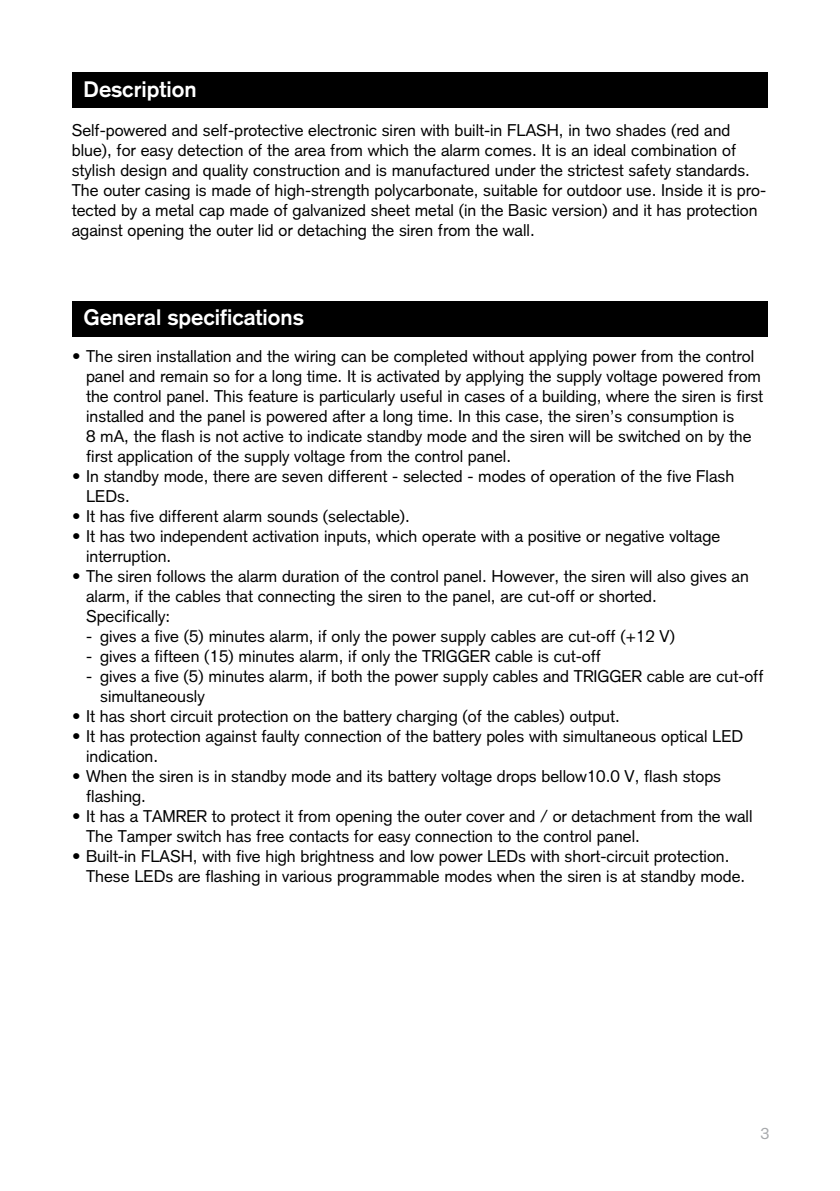
<style>
.page{position:relative;width:840px;height:1191px;background:#fff}
.page>*{position:absolute;margin:0;border:0;box-sizing:border-box;transform-origin:0 0}
.t1{font:700 22px "PF Akzidenz";color:#fff}
.t2{font:17px/20px "PF Akzidenz";color:#000}
.t3{font:16px "PF Akzidenz";color:#a7a9ac}
</style>
<div class="page">
<div style="left:72px;top:300px;width:695px;height:36px;background:#000"></div>
<div style="left:72px;top:72px;width:695px;height:36px;background:#000"></div>
<p class="t1" style="left:83px;top:76px;width:114px">Description</p>
<p class="t2" style="left:72px;top:120px;width:695px">Self-powered and self-protective electronic siren with built-in FLASH, in two shades (red and blue), for easy detection of the area from which the alarm comes. It is an ideal combination of stylish design and quality construction and is manufactured under the strictest safety standards.<br>The outer casing is made of high-strength polycarbonate, suitable for outdoor use. Inside it is pro&shy;tected by a metal cap made of galvanized sheet metal (in the Basic version) and it has protection against opening the outer lid or detaching the siren from the wall.</p>
<p class="t1" style="left:83px;top:304px;width:222px">General specifications</p>
<p class="t2" style="left:86px;top:346px;width:678px;text-indent:-14px">• Τhe siren installation and the wiring can be completed without applying power from the control panel and remain so for a long time. It is activated by applying the supply voltage powered from the control panel. This feature is particularly useful in cases of a building, where the siren is first installed and the panel is powered after a long time. In this case, the siren’s consumption is<br>8 mA, the flash is not active to indicate standby mode and the siren will be switched on by the first application of the supply voltage from the control panel.</p>
<p class="t2" style="left:86px;top:466px;width:649px;text-indent:-14px">• In standby mode, there are seven different - selected - modes of operation of the five Flash<br>LEDs.</p>
<p class="t2" style="left:72px;top:506px;width:339px">• It has five different alarm sounds (selectable).</p>
<p class="t2" style="left:86px;top:526px;width:635px;text-indent:-14px">• It has two independent activation inputs, which operate with a positive or negative voltage interruption.</p>
<p class="t2" style="left:86px;top:566px;width:664px;text-indent:-14px">• The siren follows the alarm duration of the control panel. However, the siren will also gives an alarm, if the cables that connecting the siren to the panel, are cut-off or shorted.<br>Specifically:</p>
<p class="t2" style="left:86px;top:626px;width:590px">- gives a five (5) minutes alarm, if only the power supply cables are cut-off (+12 V)</p>
<p class="t2" style="left:86px;top:646px;width:516px">- gives a fifteen (15) minutes alarm, if only the TRIGGER cable is cut-off</p>
<p class="t2" style="left:100px;top:666px;width:664px;text-indent:-14px">- gives a five (5) minutes alarm, if both the power supply cables and TRIGGER cable are cut-off simultaneously</p>
<p class="t2" style="left:72px;top:706px;width:549px">• It has short circuit protection on the battery charging (of the cables) output.</p>
<p class="t2" style="left:86px;top:726px;width:658px;text-indent:-14px">• It has protection against faulty connection of the battery poles with simultaneous optical LED indication.</p>
<p class="t2" style="left:86px;top:766px;width:636px;text-indent:-14px">• When the siren is in standby mode and its battery voltage drops bellow10.0 V, flash stops flashing.</p>
<p class="t2" style="left:86px;top:806px;width:667px;text-indent:-14px">• It has a TAMRER to protect it from opening the outer cover and / or detachment from the wall<br>The Tamper switch has free contacts for easy connection to the control panel.</p>
<p class="t2" style="left:86px;top:846px;width:660px;text-indent:-14px">• Built-in FLASH, with five high brightness and low power LEDs with short-circuit protection.<br>These LEDs are flashing in various programmable modes when the siren is at standby mode.</p>
<p class="t3" style="left:760px;top:1124px;width:10px">3</p>
</div>
